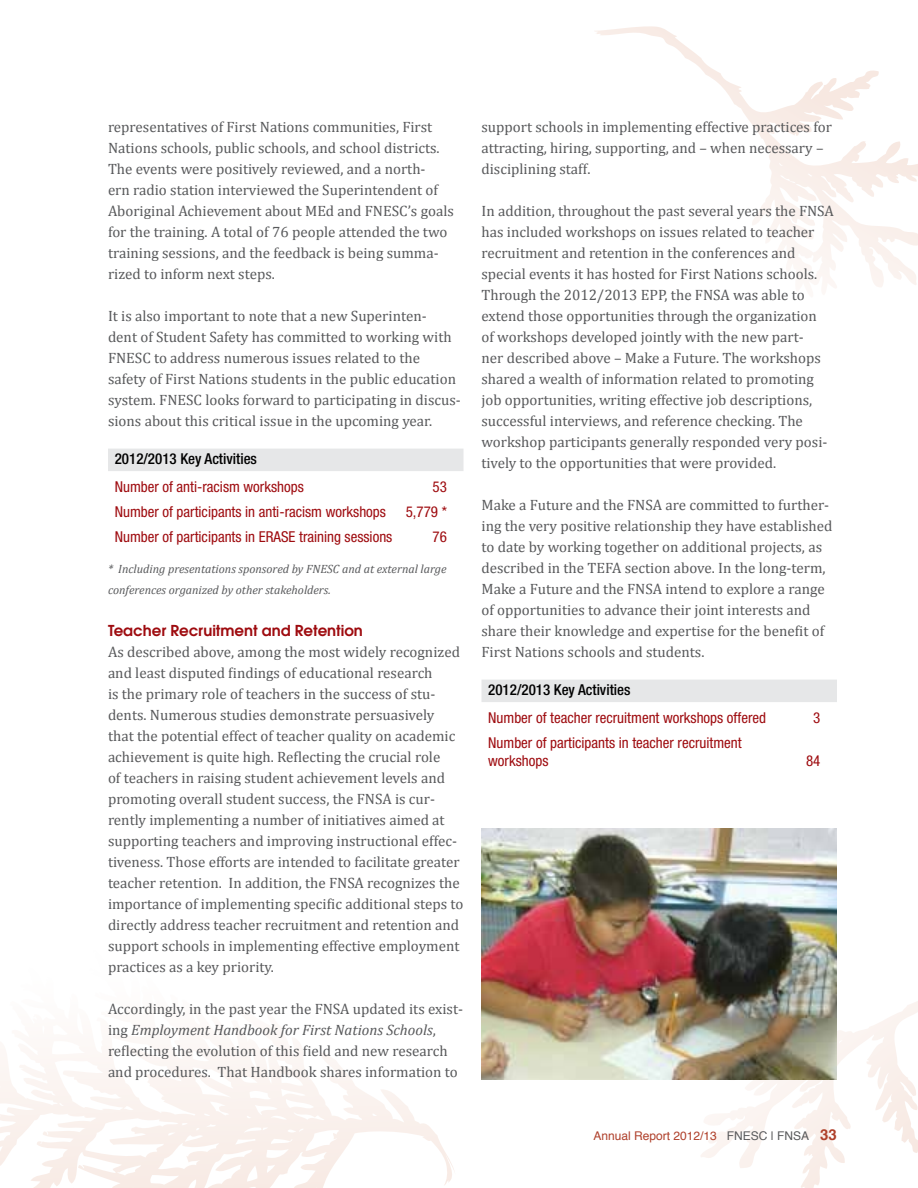
<style>
.page{position:relative;width:918px;height:1188px;background:#fff}
.page>*{position:absolute;margin:0;border:0;box-sizing:border-box;transform-origin:0 0}
.t1{font:15px/21px "Cambria";color:#58595b}
.t2{font:condensed 15px/18px "Helvetica Neue";color:#9e0b0f}
.t3{font:500 condensed 15px "Helvetica Neue";color:#000}
.t4{font:600 15px "ITC Avant Garde Std";color:#9e0b0f}
.t5{font:italic 12px/21px "Cambria";color:#58595b}
.t6{font:12px "Helvetica";color:#af402b}
.s1{font-style:italic}
.s2{color:#58595b}
.s3{font-weight:700;font-size:15px}
</style>
<div class="page">
<svg style="left:595px;top:26px;width:323px;height:262px"></svg>
<svg style="left:0;top:1049px;width:454px;height:139px"></svg>
<svg style="left:701px;top:1001px;width:217px;height:187px"></svg>
<div style="left:108px;top:449px;width:356px;height:22px;background:#e6e7e8"></div>
<div style="left:482px;top:680px;width:355px;height:22px;background:#e6e7e8"></div>
<img style="left:482px;top:828px;width:355px;height:252px">
<p class="t1" style="left:108px;top:117px;width:347px">representatives of First Nations communities, First Nations schools, public schools, and school districts.<br>The events were positively reviewed, and a north-<br>ern radio station interviewed the Superintendent of Aboriginal Achievement about MEd and FNESC’s goals for the training. A total of 76 people attended the two training sessions, and the feedback is being summa&shy;rized to inform next steps.</p>
<p class="t1" style="left:108px;top:306px;width:354px">It is also important to note that a new Superinten-<br>dent of Student Safety has committed to working with FNESC to address numerous issues related to the safety of First Nations students in the public education system. FNESC looks forward to participating in discus&shy;sions about this critical issue in the upcoming year.</p>
<p class="t3" style="left:115px;top:450px;width:144px">2012/2013 Key Activities</p>
<p class="t2" style="left:115px;top:478px;width:191px">Number of anti-racism workshops</p>
<p class="t2" style="left:433px;top:478px;width:16px">53</p>
<p class="t2" style="left:115px;top:503px;width:273px">Number of participants in anti-racism workshops</p>
<p class="t2" style="left:406px;top:503px;width:43px">5,779 *</p>
<p class="t2" style="left:115px;top:527px;width:279px">Number of participants in ERASE training sessions</p>
<p class="t2" style="left:433px;top:527px;width:16px">76</p>
<p class="t5" style="left:108px;top:558px;width:340px">* Including presentations sponsored by FNESC and at external large conferences organized by other stakeholders.</p>
<p class="t4" style="left:108px;top:621px;width:256px">Teacher Recruitment and Retention</p>
<p class="t1" style="left:108px;top:642px;width:357px">As described above, among the most widely recognized and least disputed findings of educational research<br>is the primary role of teachers in the success of stu&shy;dents. Numerous studies demonstrate persuasively that the potential effect of teacher quality on academic achievement is quite high. Reflecting the crucial role<br>of teachers in raising student achievement levels and promoting overall student success, the FNSA is cur&shy;rently implementing a number of initiatives aimed at supporting teachers and improving instructional effec&shy;tiveness. Those efforts are intended to facilitate greater teacher retention. In addition, the FNSA recognizes the importance of implementing specific additional steps to directly address teacher recruitment and retention and support schools in implementing effective employment practices as a key priority.</p>
<p class="t1" style="left:108px;top:999px;width:357px">Accordingly, in the past year the FNSA updated its exist&shy;ing <span class="s1">Employment Handbook for First Nations Schools</span>, reflecting the evolution of this field and new research and procedures. That Handbook shares information to</p>
<p class="t1" style="left:482px;top:117px;width:352px">support schools in implementing effective practices for attracting, hiring, supporting, and – when necessary – disciplining staff.</p>
<p class="t1" style="left:482px;top:201px;width:354px">In addition, throughout the past several years the FNSA has included workshops on issues related to teacher recruitment and retention in the conferences and special events it has hosted for First Nations schools.<br>Through the 2012/2013 EPP, the FNSA was able to extend those opportunities through the organization<br>of workshops developed jointly with the new part-<br>ner described above – Make a Future. The workshops shared a wealth of information related to promoting job opportunities, writing effective job descriptions, successful interviews, and reference checking. The workshop participants generally responded very posi&shy;tively to the opportunities that were provided.</p>
<p class="t1" style="left:482px;top:495px;width:352px">Make a Future and the FNSA are committed to further&shy;ing the very positive relationship they have established to date by working together on additional projects, as described in the TEFA section above. In the long-term, Make a Future and the FNSA intend to explore a range of opportunities to advance their joint interests and share their knowledge and expertise for the benefit of First Nations schools and students.</p>
<p class="t3" style="left:488px;top:681px;width:144px">2012/2013 Key Activities</p>
<p class="t2" style="left:488px;top:709px;width:279px">Number of teacher recruitment workshops offered</p>
<p class="t2" style="left:813px;top:709px;width:9px">3</p>
<p class="t2" style="left:488px;top:734px;width:255px">Number of participants in teacher recruitment workshops</p>
<p class="t2" style="left:806px;top:752px;width:16px">84</p>
<p class="t6" style="left:593px;top:1127px;width:245px">Annual Report 2012/13 <span class="s2">FNESC | FNSA</span> <span class="s3">33</span></p>
</div>
